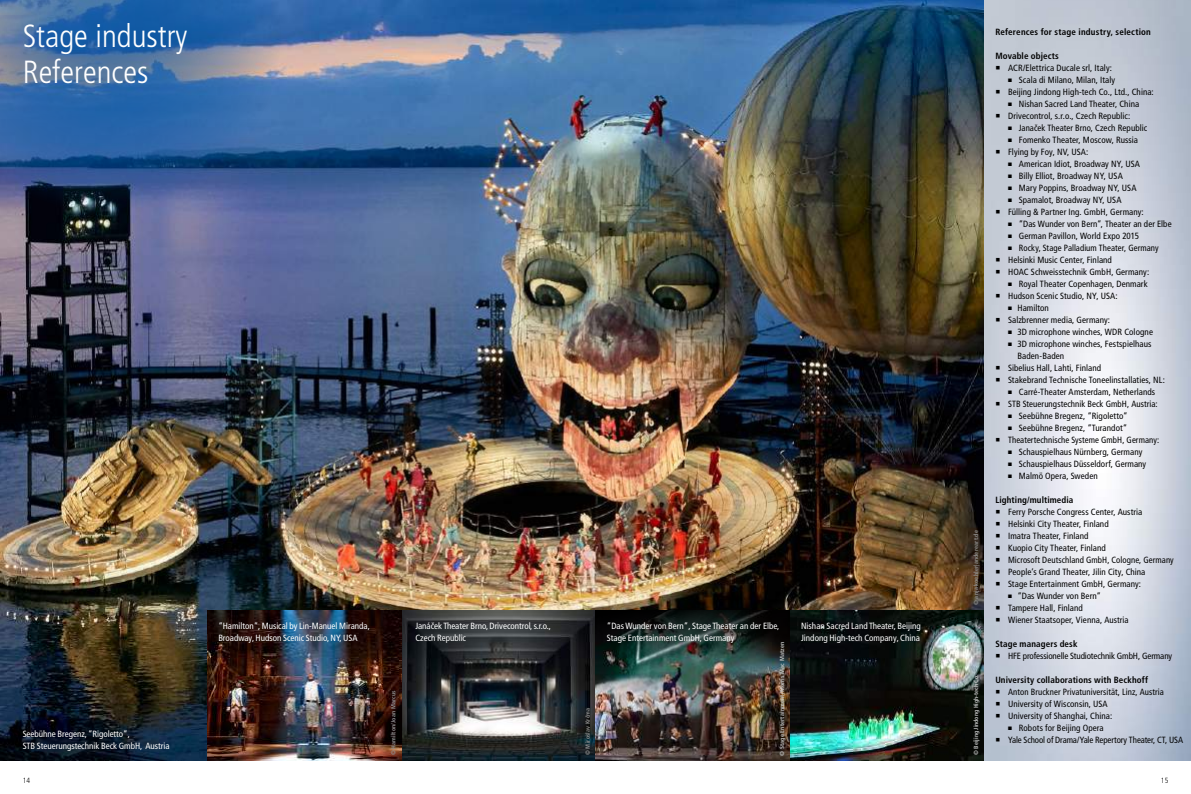
<style>
.page{position:relative;width:1191px;height:794px;background:#fff}
.page>*{position:absolute;margin:0;border:0;box-sizing:border-box;transform-origin:0 0}
.t1{font:300 condensed 32px/36px "Frutiger LT Pro";color:#fff}
.t2{font:condensed 9px/12px "Frutiger LT Pro";letter-spacing:.005em;color:#000}
.t3{font:condensed 9px/12px "Frutiger LT Pro";letter-spacing:-.005em;color:#fff}
.t4{font:700 condensed 9px "Frutiger LT Pro";letter-spacing:.015em;color:#000}
.t5{font:condensed 9px "Frutiger LT Pro";letter-spacing:-.015em;color:#000}
.t6{font:300 condensed 7.5px "Frutiger LT Pro";color:#000}
.t7{font:700 condensed 6px "Frutiger LT Pro";letter-spacing:.025em;color:#919191}
.t8{font:700 condensed 6px "Frutiger LT Pro";letter-spacing:.025em;color:#c5c6c6}
.t9{font:700 condensed 6px "Frutiger LT Pro";color:#c5c6c6}
</style>
<div class="page">
<img style="left:0;top:0;width:1191px;height:760px">
<img style="left:207px;top:610px;width:777px;height:150px">
<svg style="left:0;top:0;width:307px;height:238px"></svg>
<img style="left:595px;top:610px;width:194px;height:150px">
<h1 class="t1" style="left:23px;top:18px;width:166px">Stage industry<br>References</h1>
<p class="t3" style="left:23px;top:728px;width:148px">Seebühne Bregenz, “Rigoletto“,<br>STB Steuerungstechnik Beck GmbH, Austria</p>
<p class="t3" style="left:218px;top:620px;width:153px">“Hamilton“, Musical by Lin-Manuel Miranda,<br>Broadway, Hudson Scenic Studio, NY, USA</p>
<p class="t7" style="left:390px;top:755px;width:66px;rotate:-90deg">© Hamilton/Joan Marcus</p>
<p class="t3" style="left:415px;top:620px;width:137px">Janáček Theater Brno, Drivecontrol, s.r.o.,<br>Czech Republic</p>
<p class="t7" style="left:584px;top:755px;width:49px;rotate:-90deg">© Miroslav Krčma</p>
<p class="t3" style="left:607px;top:620px;width:174px">“Das Wunder von Bern“, Stage Theater an der Elbe,<br>Stage Entertainment GmbH, Germany</p>
<p class="t8" style="left:778px;top:755px;width:115px;rotate:-90deg">© Stage Entertainment/Morris Mac Matzen</p>
<p class="t3" style="left:801px;top:620px;width:121px">Nishan Sacred Land Theater, Beijing<br>Jindong High-tech Company, China</p>
<p class="t7" style="left:972px;top:605px;width:76px;rotate:-90deg">© anja koehler|andereart.de</p>
<p class="t9" style="left:972px;top:755px;width:82px;rotate:-90deg">© Beijing Jindong High-tech Co.</p>
<p class="t4" style="left:995px;top:26px;width:157px">References for stage industry, selection</p>
<p class="t4" style="left:995px;top:50px;width:65px">Movable objects</p>
<p class="t2" style="left:1008px;top:62px;width:105px">ACR/Elettrica Ducale srl, Italy:</p>
<p class="t2" style="left:1008px;top:74px;width:147px">■ Scala di Milano, Milan, Italy<br>Beijing Jindong High-tech Co., Ltd., China:</p>
<p class="t2" style="left:1008px;top:98px;width:133px">■ Nishan Sacred Land Theater, China<br>Drivecontrol, s.r.o., Czech Republic:</p>
<p class="t2" style="left:1008px;top:122px;width:141px">■ Janaček Theater Brno, Czech Republic</p>
<p class="t2" style="left:1008px;top:134px;width:131px">■ Fomenko Theater, Moscow, Russia<br>Flying by Foy, NV, USA:</p>
<p class="t2" style="left:1008px;top:158px;width:133px">■ American Idiot, Broadway NY, USA</p>
<p class="t2" style="left:1008px;top:170px;width:116px">■ Billy Elliot, Broadway NY, USA</p>
<p class="t2" style="left:1008px;top:182px;width:130px">■ Mary Poppins, Broadway NY, USA</p>
<p class="t2" style="left:1008px;top:194px;width:137px">■ Spamalot, Broadway NY, USA<br>Fülling &amp; Partner Ing. GmbH, Germany:</p>
<p class="t2" style="left:1008px;top:218px;width:165px">■ “Das Wunder von Bern“, Theater an der Elbe</p>
<p class="t2" style="left:1008px;top:230px;width:133px">■ German Pavillon, World Expo 2015</p>
<p class="t2" style="left:1008px;top:242px;width:152px">■ Rocky, Stage Palladium Theater, Germany<br>Helsinki Music Center, Finland<br>HOAC Schweisstechnik GmbH, Germany:</p>
<p class="t2" style="left:1008px;top:278px;width:141px">■ Royal Theater Copenhagen, Denmark<br>Hudson Scenic Studio, NY, USA:</p>
<p class="t2" style="left:1008px;top:302px;width:103px">■ Hamilton<br>Salzbrenner media, Germany:</p>
<p class="t2" style="left:1008px;top:326px;width:146px">■ 3D microphone winches, WDR Cologne</p>
<p class="t2" style="left:1008px;top:338px;width:145px">■ 3D microphone winches, Festspielhaus</p>
<p class="t2" style="left:1017px;top:350px;width:48px">Baden-Baden</p>
<p class="t2" style="left:1008px;top:362px;width:95px">Sibelius Hall, Lahti, Finland</p>
<p class="t2" style="left:1008px;top:374px;width:158px">Stakebrand Technische Toneelinstallaties, NL:</p>
<p class="t2" style="left:1008px;top:386px;width:151px">■ Carré-Theater Amsterdam, Netherlands<br>STB Steuerungstechnik Beck GmbH, Austria:</p>
<p class="t2" style="left:1008px;top:410px;width:121px">■ Seebühne Bregenz, “Rigoletto“</p>
<p class="t2" style="left:1008px;top:422px;width:152px">■ Seebühne Bregenz, “Turandot“<br>Theatertechnische Systeme GmbH, Germany:</p>
<p class="t2" style="left:1008px;top:446px;width:136px">■ Schauspielhaus Nürnberg, Germany</p>
<p class="t2" style="left:1008px;top:458px;width:140px">■ Schauspielhaus Düsseldorf, Germany</p>
<p class="t2" style="left:1008px;top:470px;width:91px">■ Malmö Opera, Sweden</p>
<p class="t4" style="left:995px;top:494px;width:80px">Lighting/multimedia</p>
<p class="t2" style="left:1008px;top:506px;width:167px">Ferry Porsche Congress Center, Austria<br>Helsinki City Theater, Finland<br>Imatra Theater, Finland<br>Kuopio City Theater, Finland<br>Microsoft Deutschland GmbH, Cologne, Germany People‘s Grand Theater, Jilin City, China<br>Stage Entertainment GmbH, Germany:</p>
<p class="t2" style="left:1008px;top:590px;width:122px">■ “Das Wunder von Bern“<br>Tampere Hall, Finland<br>Wiener Staatsoper, Vienna, Austria</p>
<p class="t4" style="left:995px;top:638px;width:84px">Stage managers desk</p>
<p class="t5" style="left:1008px;top:650px;width:166px">HFE professionelle Studiotechnik GmbH, Germany</p>
<p class="t4" style="left:995px;top:674px;width:154px">University collaborations with Beckhoff</p>
<p class="t2" style="left:1008px;top:686px;width:157px">Anton Bruckner Privatuniversität, Linz, Austria<br>University of Wisconsin, USA<br>University of Shanghai, China:</p>
<p class="t2" style="left:1008px;top:722px;width:177px">■ Robots for Beijing Opera<br>Yale School of Drama/Yale Repertory Theater, CT, USA</p>
<p class="t6" style="left:23px;top:776px;width:9px">14</p>
<p class="t6" style="left:1161px;top:776px;width:9px">15</p>
</div>
